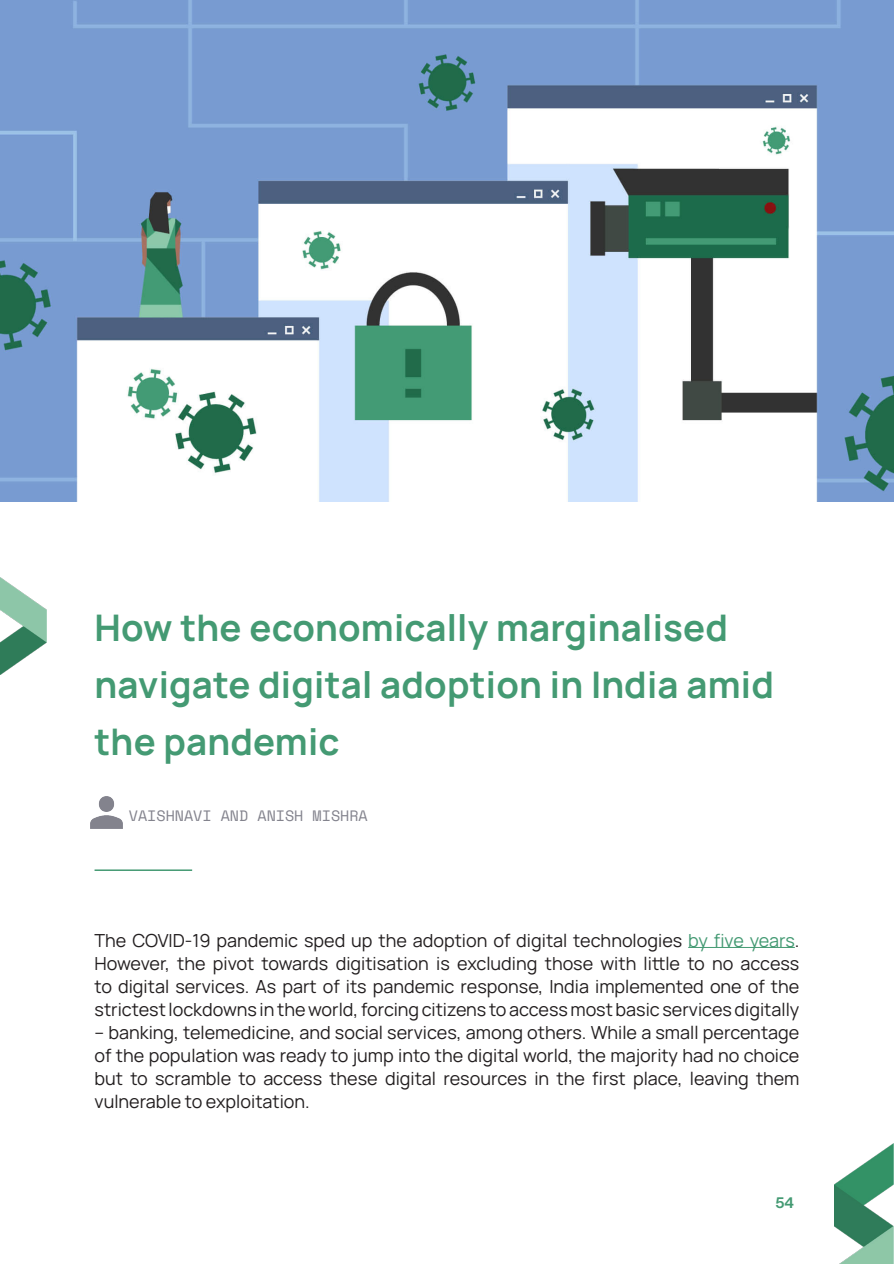
<style>
.page{position:relative;width:894px;height:1264px;background:#fff}
.page>*{position:absolute;margin:0;border:0;box-sizing:border-box;transform-origin:0 0}
.t1{font:700 36.6px/57px "Manrope";letter-spacing:.005em;color:#449a73}
.Body{font:18px/23.1px "Manrope";color:#231f20;text-align:justify}
.t2{font:15px "Space Mono";color:#83838d}
.t3{font:700 15px "Helvetica Now Display";color:#449a73}
.s1{color:#449a73}
</style>
<div class="page">
<img style="left:0;top:577px;width:47px;height:97px">
<img style="left:0;top:0;width:894px;height:501px">
<hr style="left:688px;top:947px;width:106px;height:1px;background:#449a73">
<hr style="left:94px;top:869px;width:98px;height:1px;background:#449a73">
<img style="left:834px;top:1143px;width:60px;height:120px">
<img style="left:90px;top:796px;width:32px;height:32px">
<p class="t1" style="left:94px;top:597px;width:681px">How the economically marginalised navigate digital adoption in India amid the pandemic</p>
<p class="t2" style="left:129px;top:804px;width:240px">VAISHNAVI AND ANISH MISHRA</p>
<p class="Body" style="left:94px;top:927px;width:706px">The COVID-19 pandemic sped up the adoption of digital technologies <span class="s1">by five years</span>.<br>However, the pivot towards digitisation is excluding those with little to no access to digital services. As part of its pandemic response, India implemented one of the strictest lockdowns in the world, forcing citizens to access most basic services digitally</p>
<p class="Body" style="left:95px;top:1020px;width:706px">– banking, telemedicine, and social services, among others. While a small percentage of the population was ready to jump into the digital world, the majority had no choice but to scramble to access these digital resources in the first place, leaving them vulnerable to exploitation.</p>
<p class="t3" style="left:775px;top:1191px;width:20px">54</p>
</div>
